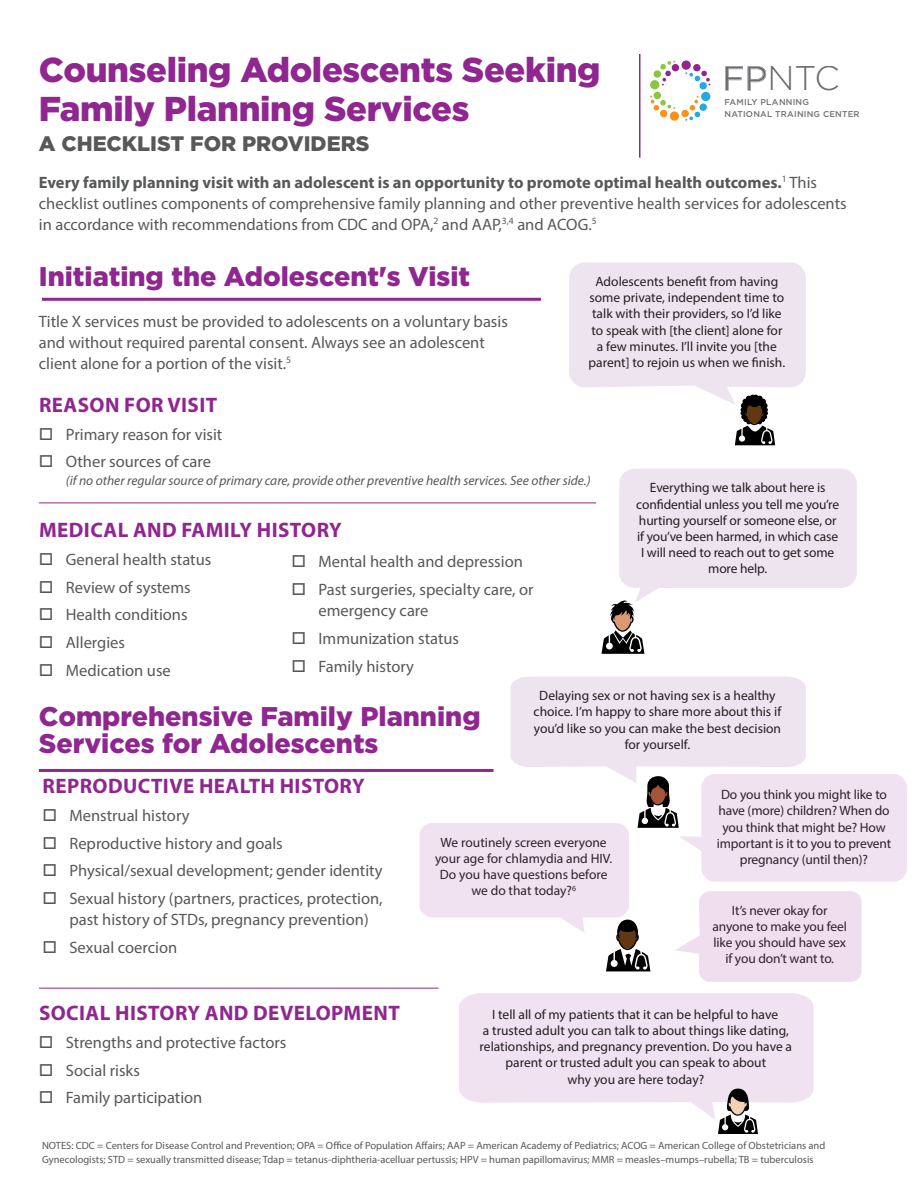
<style>
.page{position:relative;width:918px;height:1188px;background:#fff}
.page>*{position:absolute;margin:0;border:0;box-sizing:border-box;transform-origin:0 0}
.t1{font:900 34.5px/39px "Gotham";letter-spacing:-.01em;color:#90268f}
.t2{font:300 34.2px "Gotham";color:#696a6d}
.t3{font:900 27px/27px "Gotham";color:#90268f}
.t4{font:700 21px "Myriad Pro";letter-spacing:.02em;color:#90268f}
.t5{font:900 21px "Gotham";color:#57585a}
.t6{font:16.5px/27.8px "Myriad Pro";color:#57585a}
.t7{font:13.5px/16.2px "Myriad Pro";color:#231f20;text-align:center}
.t8{font:italic 13.5px "Myriad Pro";color:#57585a}
.t9{font:10.5px/13.5px "Myriad Pro";color:#57585a}
.t10{font:500 8.4px/12px "Gotham";letter-spacing:.02em;color:#707272}
.s1{font-weight:700}
.s2{font-weight:400}
</style>
<div class="page">
<svg style="left:725px;top:66px;width:41px;height:25px"></svg>
<svg style="left:650px;top:60px;width:60px;height:61px"></svg>
<hr style="left:639px;top:54px;width:1px;height:104px;background:#90268f">
<svg style="left:459px;top:993px;width:355px;height:126px;background:#f1e5f1"></svg>
<hr style="left:39px;top:988px;width:400px;height:1px;background:#90268f">
<hr style="left:39px;top:769px;width:455px;height:3px;background:#90268f">
<hr style="left:42px;top:298px;width:499px;height:3px;background:#90268f">
<svg style="left:601px;top:469px;width:256px;height:185px"></svg>
<svg style="left:569px;top:262px;width:237px;height:183px"></svg>
<svg style="left:718px;top:1089px;width:40px;height:45px"></svg>
<hr style="left:39px;top:503px;width:557px;height:1px;background:#90268f">
<svg style="left:419px;top:677px;width:488px;height:305px"></svg>
<h1 class="t1" style="left:39px;top:50px;width:563px">Counseling Adolescents Seeking<br>Family Planning Services</h1>
<h3 class="t5" style="left:39px;top:129px;width:332px">A CHECKLIST FOR PROVIDERS</h3>
<p class="t6" style="left:39px;top:172px;width:809px;line-height:21px"><span class="s1">Every family planning visit with an adolescent is an opportunity to promote optimal health outcomes.</span><sup>1</sup> This checklist outlines components of comprehensive family planning and other preventive health services for adolescents in accordance with recommendations from CDC and OPA,<sup>2</sup> and AAP,<sup>3,4</sup> and ACOG.<sup>5</sup></p>
<h3 class="t3" style="left:39px;top:262px;width:433px">Initiating the Adolescent's Visit</h3>
<p class="t6" style="left:39px;top:310px;width:471px;line-height:21px">Title X services must be provided to adolescents on a voluntary basis and without required parental consent. Always see an adolescent client alone for a portion of the visit.<sup>5</sup></p>
<h3 class="t4" style="left:39px;top:391px;width:180px">REASON FOR VISIT</h3>
<p class="t6" style="left:66px;top:420px;width:158px">Primary reason for visit<br>Other sources of care</p>
<p class="t8" style="left:66px;top:472px;width:526px">(if no other regular source of primary care, provide other preventive health services. See other side.)</p>
<h3 class="t4" style="left:39px;top:516px;width:304px">MEDICAL AND FAMILY HISTORY</h3>
<p class="t6" style="left:66px;top:545px;width:147px">General health status</p>
<p class="t6" style="left:318px;top:548px;width:206px">Mental health and depression</p>
<p class="t6" style="left:66px;top:573px;width:126px">Review of systems</p>
<p class="t6" style="left:318px;top:575px;width:217px">Past surgeries, specialty care, or</p>
<p class="t6" style="left:66px;top:601px;width:123px">Health conditions</p>
<p class="t6" style="left:318px;top:596px;width:112px">emergency care</p>
<p class="t6" style="left:66px;top:629px;width:61px">Allergies</p>
<p class="t6" style="left:318px;top:624px;width:142px">Immunization status</p>
<p class="t6" style="left:66px;top:656px;width:107px">Medication use</p>
<p class="t6" style="left:318px;top:652px;width:97px">Family history</p>
<h3 class="t3" style="left:39px;top:702px;width:443px">Comprehensive Family Planning<br>Services for Adolescents</h3>
<h3 class="t4" style="left:43px;top:772px;width:324px">REPRODUCTIVE HEALTH HISTORY</h3>
<p class="t6" style="left:69px;top:801px;width:315px">Menstrual history<br>Reproductive history and goals Physical/sexual development; gender identity Sexual history (partners, practices, protection,</p>
<p class="t6" style="left:69px;top:906px;width:301px">past history of STDs, pregnancy prevention)<br>Sexual coercion</p>
<h2 class="t2" style="left:722px;top:57px;width:119px"><span class="s2">FP</span>NTC</h2>
<p class="t10" style="left:725px;top:96px;width:136px">FAMILY PLANNING<br>NATIONAL TRAINING CENTER</p>
<p class="t7" style="left:589px;top:273px;width:198px">Adolescents benefit from having some private, independent time to talk with their providers, so I’d like to speak with [the client] alone for a few minutes. I’ll invite you [the parent] to rejoin us when we finish.</p>
<p class="t7" style="left:636px;top:480px;width:204px">Everything we talk about here is confidential unless you tell me you’re hurting yourself or someone else, or if you’ve been harmed, in which case<br>I will need to reach out to get some more help.</p>
<p class="t7" style="left:534px;top:687px;width:249px">Delaying sex or not having sex is a healthy choice. I’m happy to share more about this if you’d like so you can make the best decision for yourself.</p>
<p class="t7" style="left:717px;top:786px;width:176px">Do you think you might like to have (more) children? When do you think that might be? How important is it to you to prevent pregnancy (until then)?</p>
<p class="t7" style="left:435px;top:834px;width:179px">We routinely screen everyone your age for chlamydia and HIV.<br>Do you have questions before we do that today?<sup>6</sup></p>
<p class="t7" style="left:713px;top:902px;width:136px">It’s never okay for anyone to make you feel like you should have sex if you don’t want to.</p>
<h3 class="t4" style="left:39px;top:999px;width:362px">SOCIAL HISTORY AND DEVELOPMENT</h3>
<p class="t6" style="left:66px;top:1028px;width:222px">Strengths and protective factors<br>Social risks<br>Family participation</p>
<p class="t7" style="left:480px;top:1006px;width:314px">I tell all of my patients that it can be helpful to have<br>a trusted adult you can talk to about things like dating, relationships, and pregnancy prevention. Do you have a parent or trusted adult you can speak to about<br>why you are here today?</p>
<p class="t9" style="left:42px;top:1139px;width:785px">NOTES: CDC = Centers for Disease Control and Prevention; OPA = Office of Population Affairs; AAP = American Academy of Pediatrics; ACOG = American College of Obstetricians and<br>Gynecologists; STD = sexually transmitted disease; Tdap = tetanus-diphtheria-acelluar pertussis; HPV = human papillomavirus; MMR = measles–mumps–rubella; TB = tuberculosis</p>
</div>
